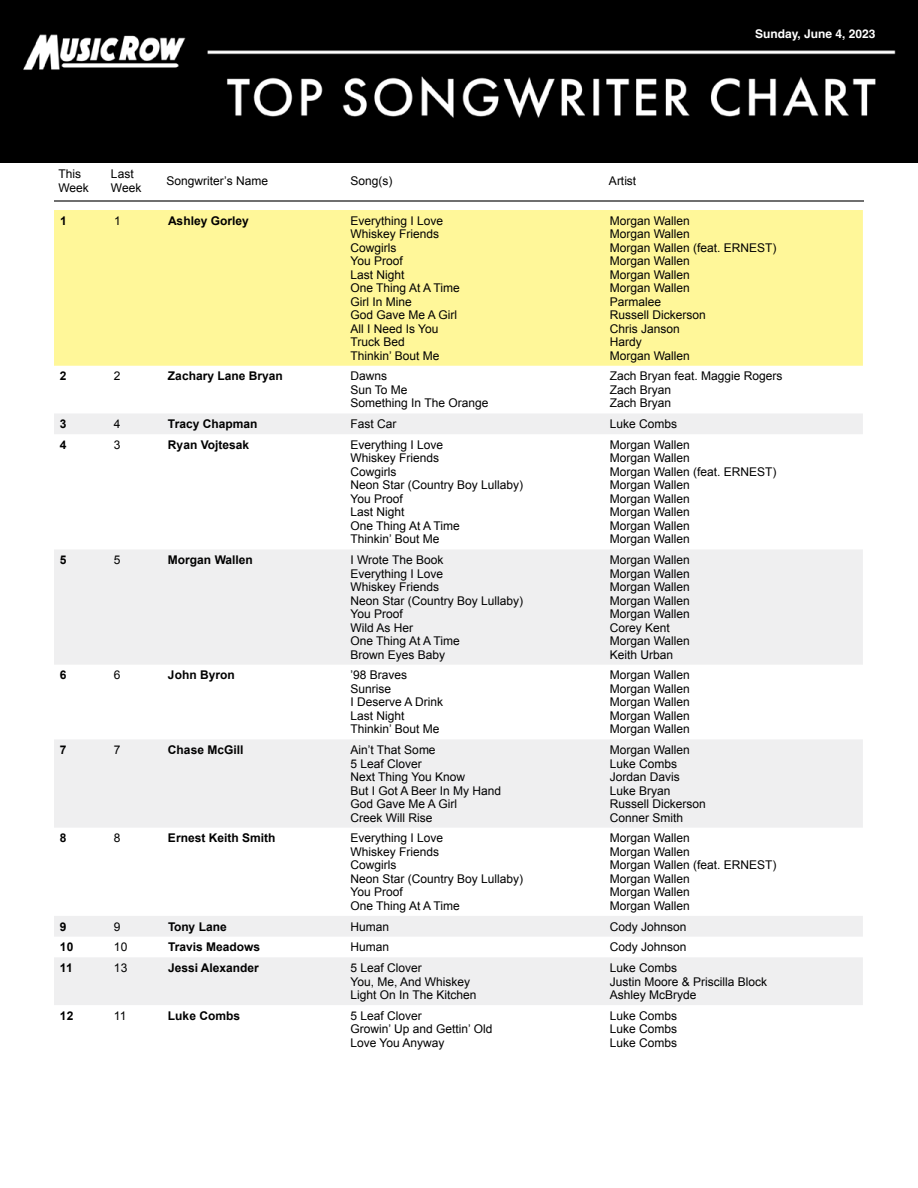
<style>
.page{position:relative;width:918px;height:1188px;background:#fff}
.page>*{position:absolute;margin:0;border:0;box-sizing:border-box;transform-origin:0 0}
.t1{font:12px "Arial";color:#000}
.t2{font:700 12px/20.7px "Arial";color:#000}
.t3{font:700 12px "Helvetica";color:#fff}
</style>
<div class="page">
<div style="left:54px;top:210px;width:809px;height:156px;background:#fff799"></div>
<svg style="left:54px;top:414px;width:809px;height:591px"></svg>
<img style="left:0;top:0;width:918px;height:162px">
<hr style="left:54px;top:200px;width:810px;height:2px;background:#000">
<p class="t1" style="left:58px;top:166px;width:24px">This</p>
<p class="t1" style="left:58px;top:180px;width:32px">Week</p>
<p class="t1" style="left:111px;top:166px;width:24px">Last</p>
<p class="t1" style="left:111px;top:180px;width:32px">Week</p>
<p class="t1" style="left:166px;top:173px;width:103px">Songwriter’s Name</p>
<p class="t1" style="left:351px;top:173px;width:44px">Song(s)</p>
<p class="t1" style="left:609px;top:173px;width:29px">Artist</p>
<p class="t3" style="left:755px;top:27px;width:122px">Sunday, June 4, 2023</p>
<p class="t2" style="left:60px;top:211px;width:8px">1</p>
<p class="t1" style="left:114px;top:213px;width:8px">1</p>
<p class="t2" style="left:168px;top:211px;width:82px">Ashley Gorley</p>
<p class="t1" style="left:351px;top:213px;width:94px">Everything I Love</p>
<p class="t1" style="left:351px;top:226px;width:90px">Whiskey Friends</p>
<p class="t1" style="left:351px;top:240px;width:47px">Cowgirls</p>
<p class="t1" style="left:351px;top:253px;width:54px">You Proof</p>
<p class="t1" style="left:351px;top:267px;width:56px">Last Night</p>
<p class="t1" style="left:351px;top:280px;width:111px">One Thing At A Time</p>
<p class="t1" style="left:351px;top:294px;width:63px">Girl In Mine</p>
<p class="t1" style="left:351px;top:307px;width:108px">God Gave Me A Girl</p>
<p class="t1" style="left:351px;top:321px;width:90px">All I Need Is You</p>
<p class="t1" style="left:351px;top:334px;width:56px">Truck Bed</p>
<p class="t1" style="left:351px;top:348px;width:90px">Thinkin’ Bout Me</p>
<p class="t2" style="left:60px;top:366px;width:8px">2</p>
<p class="t1" style="left:114px;top:368px;width:8px">2</p>
<p class="t2" style="left:168px;top:366px;width:116px">Zachary Lane Bryan</p>
<p class="t1" style="left:351px;top:368px;width:38px">Dawns</p>
<p class="t1" style="left:351px;top:382px;width:59px">Sun To Me</p>
<p class="t1" style="left:351px;top:395px;width:139px">Something In The Orange</p>
<p class="t1" style="left:610px;top:213px;width:82px">Morgan Wallen</p>
<p class="t1" style="left:610px;top:226px;width:82px">Morgan Wallen</p>
<p class="t1" style="left:610px;top:240px;width:168px">Morgan Wallen (feat. ERNEST)</p>
<p class="t1" style="left:610px;top:253px;width:82px">Morgan Wallen</p>
<p class="t1" style="left:610px;top:267px;width:82px">Morgan Wallen</p>
<p class="t1" style="left:610px;top:280px;width:82px">Morgan Wallen</p>
<p class="t1" style="left:610px;top:294px;width:53px">Parmalee</p>
<p class="t1" style="left:610px;top:307px;width:98px">Russell Dickerson</p>
<p class="t1" style="left:610px;top:321px;width:72px">Chris Janson</p>
<p class="t1" style="left:610px;top:334px;width:34px">Hardy</p>
<p class="t1" style="left:610px;top:348px;width:82px">Morgan Wallen</p>
<p class="t1" style="left:610px;top:368px;width:174px">Zach Bryan feat. Maggie Rogers</p>
<p class="t1" style="left:610px;top:382px;width:63px">Zach Bryan</p>
<p class="t1" style="left:610px;top:395px;width:63px">Zach Bryan</p>
<p class="t2" style="left:60px;top:414px;width:8px">3</p>
<p class="t1" style="left:114px;top:416px;width:8px">4</p>
<p class="t2" style="left:168px;top:414px;width:91px">Tracy Chapman</p>
<p class="t1" style="left:351px;top:416px;width:48px">Fast Car</p>
<p class="t1" style="left:610px;top:416px;width:69px">Luke Combs</p>
<p class="t2" style="left:60px;top:435px;width:8px">4</p>
<p class="t1" style="left:114px;top:437px;width:8px">3</p>
<p class="t2" style="left:168px;top:435px;width:83px">Ryan Vojtesak</p>
<p class="t1" style="left:351px;top:437px;width:94px">Everything I Love</p>
<p class="t1" style="left:351px;top:450px;width:90px">Whiskey Friends</p>
<p class="t1" style="left:351px;top:464px;width:47px">Cowgirls</p>
<p class="t1" style="left:351px;top:477px;width:174px">Neon Star (Country Boy Lullaby)</p>
<p class="t1" style="left:351px;top:491px;width:54px">You Proof</p>
<p class="t1" style="left:351px;top:504px;width:56px">Last Night</p>
<p class="t1" style="left:351px;top:518px;width:111px">One Thing At A Time</p>
<p class="t1" style="left:351px;top:531px;width:90px">Thinkin’ Bout Me</p>
<p class="t1" style="left:610px;top:437px;width:82px">Morgan Wallen</p>
<p class="t1" style="left:610px;top:450px;width:82px">Morgan Wallen</p>
<p class="t1" style="left:610px;top:464px;width:168px">Morgan Wallen (feat. ERNEST)</p>
<p class="t1" style="left:610px;top:477px;width:82px">Morgan Wallen</p>
<p class="t1" style="left:610px;top:491px;width:82px">Morgan Wallen</p>
<p class="t1" style="left:610px;top:504px;width:82px">Morgan Wallen</p>
<p class="t1" style="left:610px;top:518px;width:82px">Morgan Wallen</p>
<p class="t1" style="left:610px;top:531px;width:82px">Morgan Wallen</p>
<p class="t2" style="left:60px;top:550px;width:8px">5</p>
<p class="t1" style="left:114px;top:552px;width:8px">5</p>
<p class="t2" style="left:168px;top:550px;width:86px">Morgan Wallen</p>
<p class="t1" style="left:351px;top:552px;width:94px">I Wrote The Book</p>
<p class="t1" style="left:351px;top:566px;width:94px">Everything I Love</p>
<p class="t1" style="left:351px;top:579px;width:90px">Whiskey Friends</p>
<p class="t1" style="left:351px;top:593px;width:174px">Neon Star (Country Boy Lullaby)</p>
<p class="t1" style="left:351px;top:606px;width:54px">You Proof</p>
<p class="t1" style="left:351px;top:620px;width:64px">Wild As Her</p>
<p class="t1" style="left:351px;top:633px;width:111px">One Thing At A Time</p>
<p class="t1" style="left:351px;top:647px;width:96px">Brown Eyes Baby</p>
<p class="t2" style="left:60px;top:665px;width:8px">6</p>
<p class="t1" style="left:114px;top:667px;width:8px">6</p>
<p class="t2" style="left:168px;top:665px;width:68px">John Byron</p>
<p class="t1" style="left:351px;top:667px;width:58px">’98 Braves</p>
<p class="t1" style="left:351px;top:681px;width:42px">Sunrise</p>
<p class="t1" style="left:351px;top:694px;width:94px">I Deserve A Drink</p>
<p class="t1" style="left:351px;top:708px;width:56px">Last Night</p>
<p class="t1" style="left:351px;top:721px;width:90px">Thinkin’ Bout Me</p>
<p class="t2" style="left:60px;top:740px;width:8px">7</p>
<p class="t1" style="left:114px;top:742px;width:8px">7</p>
<p class="t2" style="left:168px;top:740px;width:77px">Chase McGill</p>
<p class="t1" style="left:351px;top:742px;width:87px">Ain’t That Some</p>
<p class="t1" style="left:351px;top:756px;width:73px">5 Leaf Clover</p>
<p class="t1" style="left:351px;top:769px;width:116px">Next Thing You Know</p>
<p class="t1" style="left:351px;top:783px;width:152px">But I Got A Beer In My Hand</p>
<p class="t1" style="left:351px;top:796px;width:108px">God Gave Me A Girl</p>
<p class="t1" style="left:351px;top:810px;width:83px">Creek Will Rise</p>
<p class="t2" style="left:60px;top:828px;width:8px">8</p>
<p class="t1" style="left:114px;top:830px;width:8px">8</p>
<p class="t2" style="left:168px;top:828px;width:109px">Ernest Keith Smith</p>
<p class="t1" style="left:351px;top:830px;width:94px">Everything I Love</p>
<p class="t1" style="left:351px;top:844px;width:90px">Whiskey Friends</p>
<p class="t1" style="left:351px;top:857px;width:47px">Cowgirls</p>
<p class="t1" style="left:351px;top:871px;width:174px">Neon Star (Country Boy Lullaby)</p>
<p class="t1" style="left:351px;top:884px;width:54px">You Proof</p>
<p class="t1" style="left:351px;top:898px;width:111px">One Thing At A Time</p>
<p class="t1" style="left:610px;top:552px;width:82px">Morgan Wallen</p>
<p class="t1" style="left:610px;top:566px;width:82px">Morgan Wallen</p>
<p class="t1" style="left:610px;top:579px;width:82px">Morgan Wallen</p>
<p class="t1" style="left:610px;top:593px;width:82px">Morgan Wallen</p>
<p class="t1" style="left:610px;top:606px;width:82px">Morgan Wallen</p>
<p class="t1" style="left:610px;top:620px;width:62px">Corey Kent</p>
<p class="t1" style="left:610px;top:633px;width:82px">Morgan Wallen</p>
<p class="t1" style="left:610px;top:647px;width:65px">Keith Urban</p>
<p class="t1" style="left:610px;top:667px;width:82px">Morgan Wallen</p>
<p class="t1" style="left:610px;top:681px;width:82px">Morgan Wallen</p>
<p class="t1" style="left:610px;top:694px;width:82px">Morgan Wallen</p>
<p class="t1" style="left:610px;top:708px;width:82px">Morgan Wallen</p>
<p class="t1" style="left:610px;top:721px;width:82px">Morgan Wallen</p>
<p class="t1" style="left:610px;top:742px;width:82px">Morgan Wallen</p>
<p class="t1" style="left:610px;top:756px;width:69px">Luke Combs</p>
<p class="t1" style="left:610px;top:769px;width:72px">Jordan Davis</p>
<p class="t1" style="left:610px;top:783px;width:62px">Luke Bryan</p>
<p class="t1" style="left:610px;top:796px;width:98px">Russell Dickerson</p>
<p class="t1" style="left:610px;top:810px;width:75px">Conner Smith</p>
<p class="t1" style="left:610px;top:830px;width:82px">Morgan Wallen</p>
<p class="t1" style="left:610px;top:844px;width:82px">Morgan Wallen</p>
<p class="t1" style="left:610px;top:857px;width:168px">Morgan Wallen (feat. ERNEST)</p>
<p class="t1" style="left:610px;top:871px;width:82px">Morgan Wallen</p>
<p class="t1" style="left:610px;top:884px;width:82px">Morgan Wallen</p>
<p class="t1" style="left:610px;top:898px;width:82px">Morgan Wallen</p>
<p class="t2" style="left:60px;top:916px;width:8px">9</p>
<p class="t1" style="left:114px;top:919px;width:8px">9</p>
<p class="t1" style="left:351px;top:919px;width:40px">Human</p>
<p class="t1" style="left:610px;top:919px;width:78px">Cody Johnson</p>
<p class="t2" style="left:60px;top:937px;width:15px">10</p>
<p class="t1" style="left:114px;top:939px;width:15px">10</p>
<p class="t1" style="left:351px;top:939px;width:40px">Human</p>
<p class="t1" style="left:610px;top:939px;width:78px">Cody Johnson</p>
<p class="t2" style="left:60px;top:958px;width:14px">11</p>
<p class="t1" style="left:114px;top:960px;width:15px">13</p>
<p class="t2" style="left:168px;top:916px;width:94px">Tony Lane<br>Travis Meadows<br>Jessi Alexander</p>
<p class="t1" style="left:351px;top:960px;width:73px">5 Leaf Clover</p>
<p class="t1" style="left:351px;top:974px;width:121px">You, Me, And Whiskey</p>
<p class="t1" style="left:351px;top:987px;width:127px">Light On In The Kitchen</p>
<p class="t1" style="left:610px;top:960px;width:69px">Luke Combs</p>
<p class="t1" style="left:610px;top:974px;width:159px">Justin Moore &amp; Priscilla Block</p>
<p class="t1" style="left:610px;top:987px;width:88px">Ashley McBryde</p>
<p class="t2" style="left:60px;top:1006px;width:15px">12</p>
<p class="t1" style="left:114px;top:1008px;width:14px">11</p>
<p class="t2" style="left:168px;top:1006px;width:74px">Luke Combs</p>
<p class="t1" style="left:351px;top:1008px;width:73px">5 Leaf Clover</p>
<p class="t1" style="left:351px;top:1021px;width:143px">Growin’ Up and Gettin’ Old</p>
<p class="t1" style="left:351px;top:1035px;width:96px">Love You Anyway</p>
<p class="t1" style="left:610px;top:1008px;width:69px">Luke Combs</p>
<p class="t1" style="left:610px;top:1021px;width:69px">Luke Combs</p>
<p class="t1" style="left:610px;top:1035px;width:69px">Luke Combs</p>
</div>
